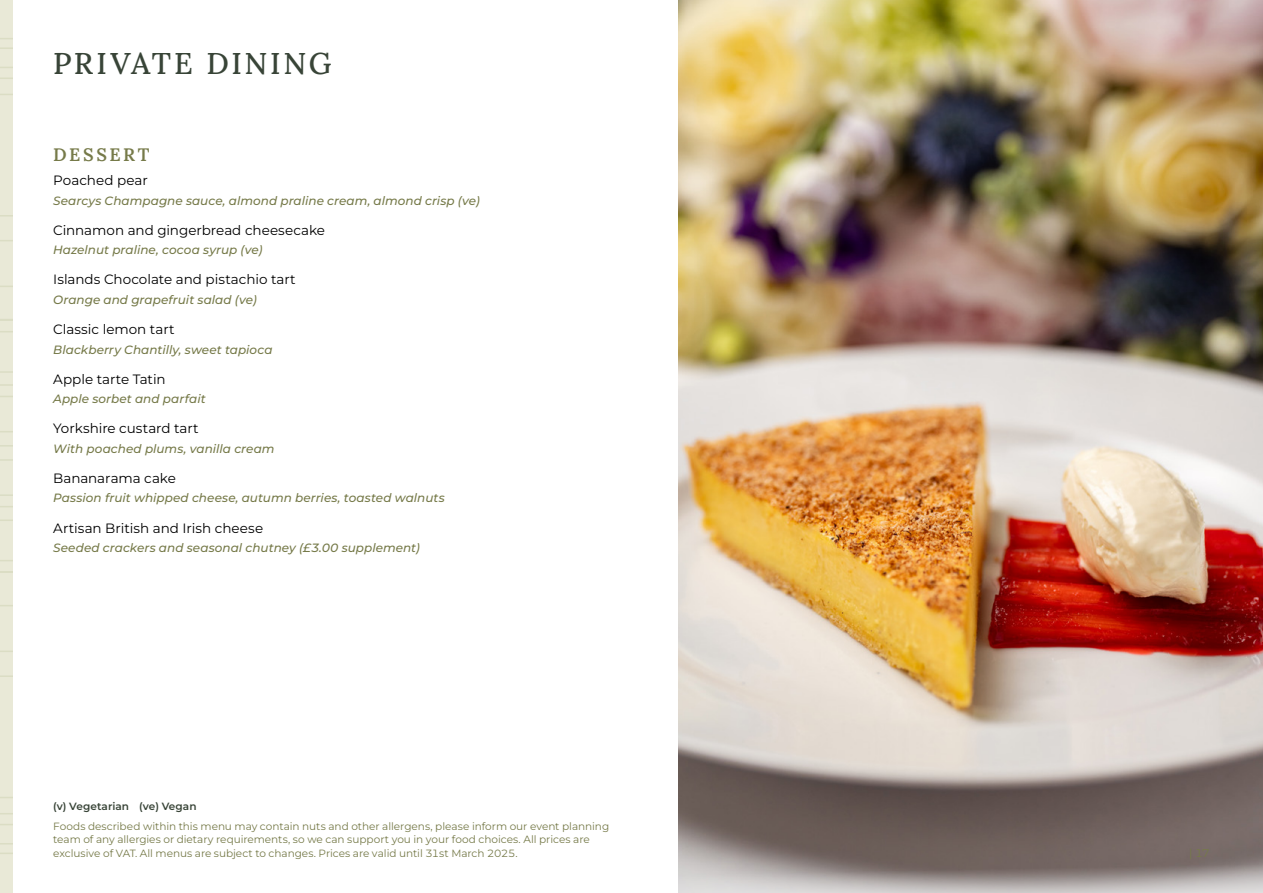
<style>
.page{position:relative;width:1263px;height:893px;background:#fff}
.page>*{position:absolute;margin:0;border:0;box-sizing:border-box;transform-origin:0 0}
.Lv1_Page_Heading{font:500 30px "Lora";letter-spacing:.085em;color:#384437}
.Lv1_Subheading{font:600 18px "Lora";letter-spacing:.145em;color:#767a49}
.Body_Copy__no_space_after{font:13.5px "Montserrat";color:#000}
.Description{font:italic 500 12px "Montserrat";letter-spacing:.005em;color:#767a49}
.t1{font:11.25px "Montserrat";color:#767a49}
.Fine_print{font:10.5px/13.5px "Montserrat";color:#767a49}
.Fine_print-2{font:600 10.5px "Montserrat";color:#384437}
</style>
<div class="page">
<div style="left:0;top:0;width:13px;height:893px;background:#e9e9d7"></div>
<img style="left:678px;top:0;width:585px;height:893px">
<p class="Lv1_Page_Heading" style="left:53px;top:40px;width:280px">PRIVATE DINING</p>
<p class="Lv1_Subheading" style="left:53px;top:141px;width:98px">DESSERT</p>
<p class="Body_Copy__no_space_after" style="left:53px;top:171px;width:96px">Poached pear</p>
<p class="Description" style="left:53px;top:192px;width:428px">Searcys Champagne sauce, almond praline cream, almond crisp (ve)</p>
<p class="Body_Copy__no_space_after" style="left:53px;top:221px;width:273px">Cinnamon and gingerbread cheesecake</p>
<p class="Description" style="left:53px;top:242px;width:211px">Hazelnut praline, cocoa syrup (ve)</p>
<p class="Body_Copy__no_space_after" style="left:53px;top:271px;width:244px">Islands Chocolate and pistachio tart</p>
<p class="Description" style="left:53px;top:292px;width:205px">Orange and grapefruit salad (ve)</p>
<p class="Body_Copy__no_space_after" style="left:53px;top:320px;width:123px">Classic lemon tart</p>
<p class="Description" style="left:53px;top:341px;width:221px">Blackberry Chantilly, sweet tapioca</p>
<p class="Body_Copy__no_space_after" style="left:53px;top:370px;width:114px">Apple tarte Tatin</p>
<p class="Description" style="left:53px;top:391px;width:154px">Apple sorbet and parfait</p>
<p class="Body_Copy__no_space_after" style="left:53px;top:420px;width:147px">Yorkshire custard tart</p>
<p class="Description" style="left:53px;top:441px;width:223px">With poached plums, vanilla cream</p>
<p class="Body_Copy__no_space_after" style="left:53px;top:469px;width:124px">Bananarama cake</p>
<p class="Description" style="left:53px;top:490px;width:393px">Passion fruit whipped cheese, autumn berries, toasted walnuts</p>
<p class="Body_Copy__no_space_after" style="left:53px;top:519px;width:212px">Artisan British and Irish cheese</p>
<p class="Description" style="left:53px;top:540px;width:368px">Seeded crackers and seasonal chutney (£3.00 supplement)</p>
<p class="Fine_print-2" style="left:53px;top:799px;width:145px">(v) Vegetarian (ve) Vegan</p>
<p class="Fine_print" style="left:53px;top:819px;width:557px">Foods described within this menu may contain nuts and other allergens, please inform our event planning team of any allergies or dietary requirements, so we can support you in your food choices. All prices are exclusive of VAT. All menus are subject to changes. Prices are valid until 31st March 2025.</p>
<p class="t1" style="left:1189px;top:845px;width:22px">| 17</p>
</div>
